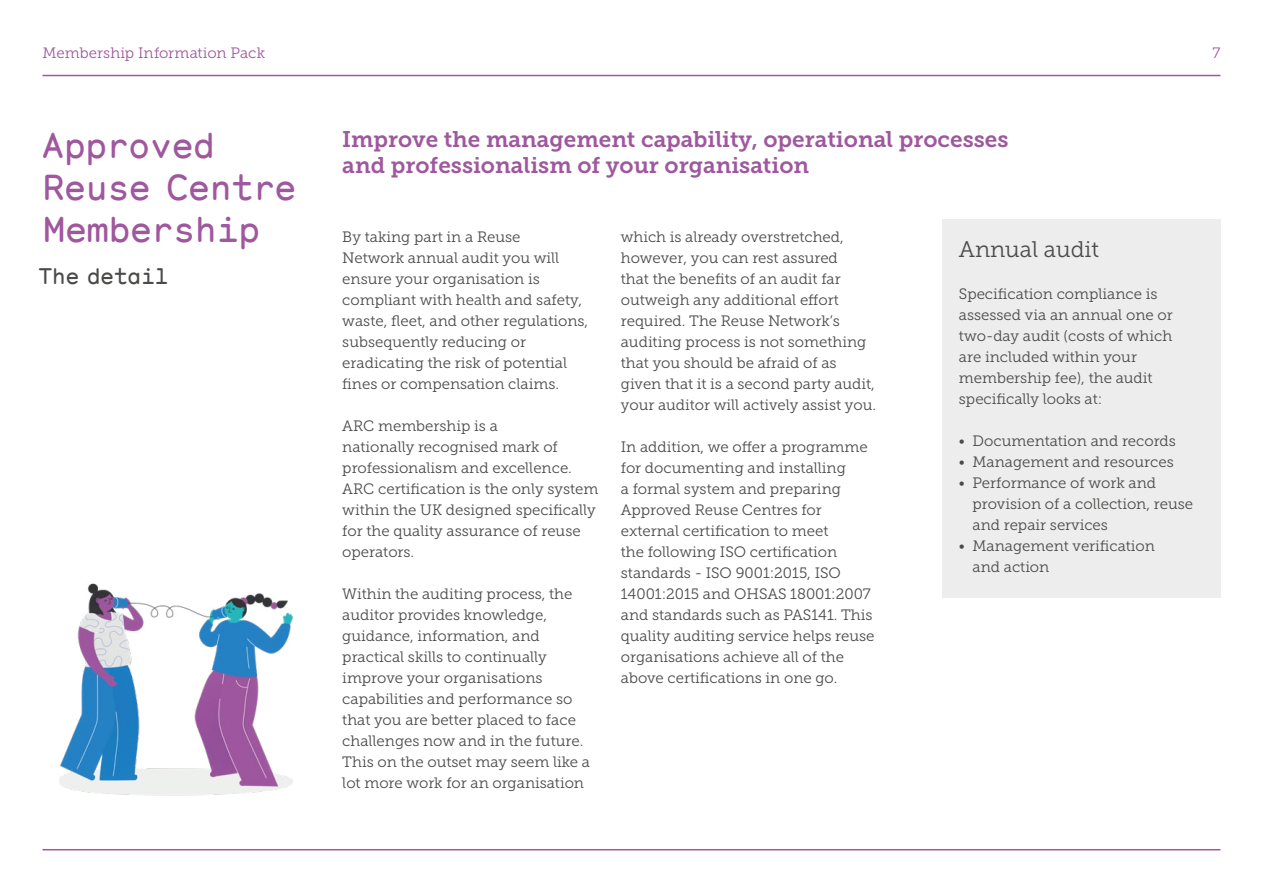
<style>
.page{position:relative;width:1263px;height:893px;background:#fff}
.page>*{position:absolute;margin:0;border:0;box-sizing:border-box;transform-origin:0 0}
.t1{font:36px/42px "Monosten A";letter-spacing:-.02em;color:#9f579e}
.t2{font:22.5px/26.2px "Museo Slab 700";color:#9f579e}
.t3{font:22.5px "Museo Slab 300";color:#4a4a49}
.t4{font:22.5px "Monosten A";letter-spacing:-.02em;color:#4a4a49}
.t5{font:15px/21px "Museo Slab 300";color:#4a4a49}
.t6{font:15px "Museo Slab 300";letter-spacing:.005em;color:#9f579e}
</style>
<div class="page">
<hr style="left:43px;top:849px;width:1177px;height:1px;background:#9f579e">
<hr style="left:43px;top:75px;width:1177px;height:1px;background:#9f579e">
<img style="left:59px;top:583px;width:234px;height:213px">
<div style="left:942px;top:220px;width:278px;height:378px;background:#ededed"></div>
<p class="t6" style="left:43px;top:44px;width:224px">Membership Information Pack</p>
<p class="t6" style="left:1212px;top:44px;width:9px">7</p>
<h1 class="t1" style="left:42px;top:123px;width:256px">Approved<br>Reuse Centre<br>Membership</h1>
<h2 class="t4" style="left:38px;top:261px;width:131px">The detail</h2>
<h2 class="t2" style="left:342px;top:126px;width:668px">Improve the management capability, operational processes and professionalism of your organisation</h2>
<p class="t5" style="left:342px;top:226px;width:247px">By taking part in a Reuse<br>Network annual audit you will ensure your organisation is compliant with health and safety, waste, fleet, and other regulations, subsequently reducing or eradicating the risk of potential fines or compensation claims.</p>
<p class="t5" style="left:342px;top:415px;width:258px">ARC membership is a<br>nationally recognised mark of professionalism and excellence.<br>ARC certification is the only system within the UK designed specifically for the quality assurance of reuse operators.</p>
<p class="t5" style="left:342px;top:583px;width:249px">Within the auditing process, the auditor provides knowledge, guidance, information, and practical skills to continually improve your organisations capabilities and performance so that you are better placed to face challenges now and in the future.<br>This on the outset may seem like a lot more work for an organisation</p>
<p class="t5" style="left:621px;top:226px;width:257px">which is already overstretched, however, you can rest assured<br>that the benefits of an audit far outweigh any additional effort required. The Reuse Network’s auditing process is not something that you should be afraid of as given that it is a second party audit, your auditor will actively assist you.</p>
<p class="t5" style="left:621px;top:436px;width:255px">In addition, we offer a programme for documenting and installing<br>a formal system and preparing<br>Approved Reuse Centres for external certification to meet<br>the following ISO certification standards - ISO 9001:2015, ISO<br>14001:2015 and OHSAS 18001:2007 and standards such as PAS141. This quality auditing service helps reuse organisations achieve all of the above certifications in one go.</p>
<h2 class="t3" style="left:959px;top:237px;width:142px">Annual audit</h2>
<p class="t5" style="left:959px;top:284px;width:215px">Specification compliance is assessed via an annual one or two-day audit (costs of which are included within your membership fee), the audit specifically looks at:</p>
<p class="t5" style="left:959px;top:431px;width:219px">• Documentation and records</p>
<p class="t5" style="left:959px;top:452px;width:216px">• Management and resources</p>
<p class="t5" style="left:972px;top:473px;width:222px;text-indent:-14px">• Performance of work and provision of a collection, reuse and repair services</p>
<p class="t5" style="left:972px;top:536px;width:184px;text-indent:-14px">• Management verification and action</p>
</div>
